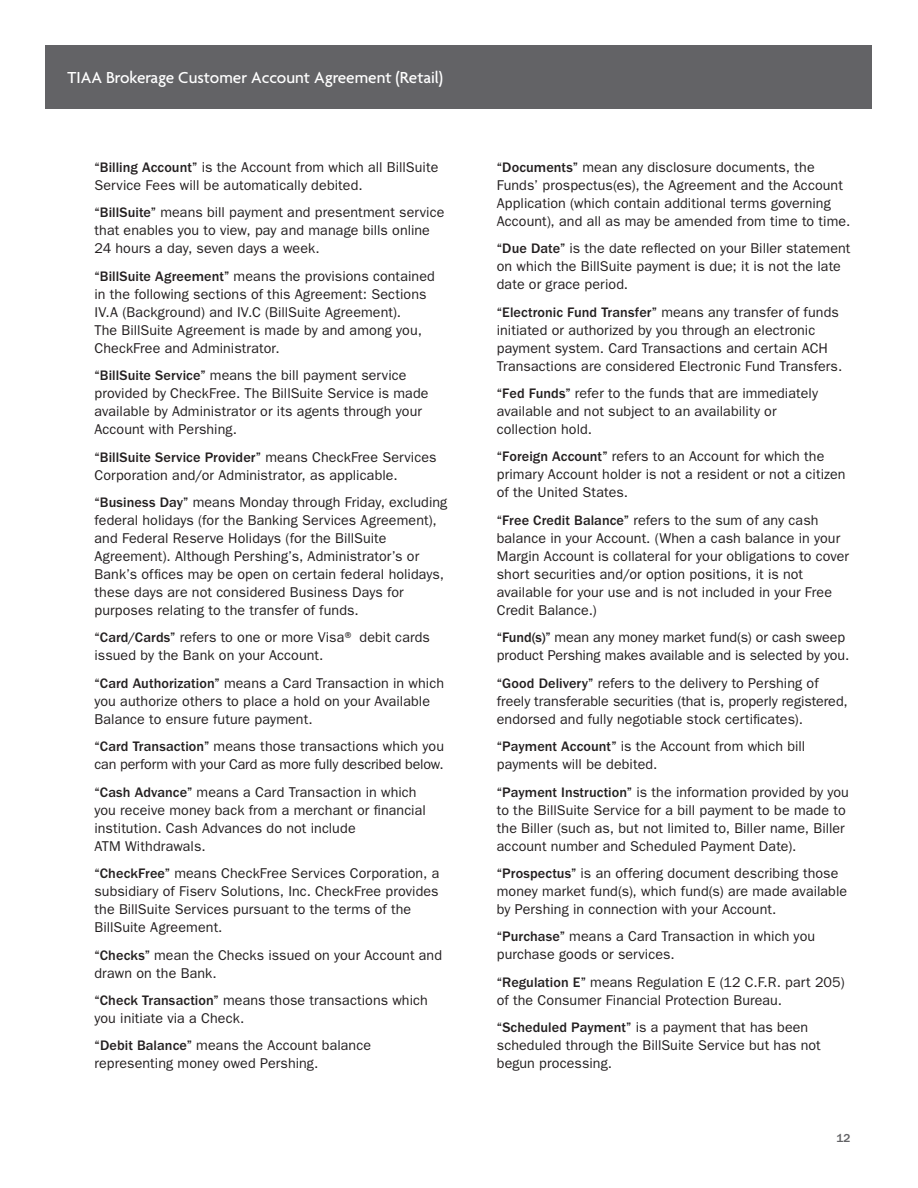
<style>
.page{position:relative;width:918px;height:1188px;background:#fff}
.page>*{position:absolute;margin:0;border:0;box-sizing:border-box;transform-origin:0 0}
.t1{font:500 17.25px "Agenda";color:#fff}
.t2{font:14.25px/18px "ITC Franklin Gothic Std";letter-spacing:.005em;color:#231f20}
.t3{font:500 12px "ITC Franklin Gothic Std";color:#636366}
.s1{font-weight:500}
</style>
<div class="page">
<div style="left:46px;top:46px;width:826px;height:63px;background:#636366"></div>
<p class="t1" style="left:68px;top:68px;width:377px">TIAA Brokerage Customer Account Agreement (Retail)</p>
<p class="t2" style="left:94px;top:158px;width:345px"><span class="s1">“Billing Account”</span> is the Account from which all BillSuite<br>Service Fees will be automatically debited.</p>
<p class="t2" style="left:94px;top:203px;width:351px"><span class="s1">“BillSuite”</span> means bill payment and presentment service that enables you to view, pay and manage bills online<br>24 hours a day, seven days a week.</p>
<p class="t2" style="left:94px;top:267px;width:342px"><span class="s1">“BillSuite Agreement”</span> means the provisions contained in the following sections of this Agreement: Sections IV.A (Background) and IV.C (BillSuite Agreement).<br>The BillSuite Agreement is made by and among you, CheckFree and Administrator.</p>
<p class="t2" style="left:94px;top:366px;width:336px"><span class="s1">“BillSuite Service”</span> means the bill payment service provided by CheckFree. The BillSuite Service is made available by Administrator or its agents through your Account with Pershing.</p>
<p class="t2" style="left:94px;top:448px;width:344px"><span class="s1">“BillSuite Service Provider”</span> means CheckFree Services<br>Corporation and/or Administrator, as applicable.</p>
<p class="t2" style="left:94px;top:493px;width:354px"><span class="s1">“Business Day”</span> means Monday through Friday, excluding federal holidays (for the Banking Services Agreement), and Federal Reserve Holidays (for the BillSuite Agreement). Although Pershing’s, Administrator’s or Bank’s offices may be open on certain federal holidays, these days are not considered Business Days for purposes relating to the transfer of funds.</p>
<p class="t2" style="left:94px;top:629px;width:337px"><span class="s1">“Card/Cards”</span> refers to one or more Visa® debit cards issued by the Bank on your Account.</p>
<p class="t2" style="left:94px;top:674px;width:351px"><span class="s1">“Card Authorization”</span> means a Card Transaction in which you authorize others to place a hold on your Available<br>Balance to ensure future payment.</p>
<p class="t2" style="left:94px;top:738px;width:351px"><span class="s1">“Card Transaction”</span> means those transactions which you can perform with your Card as more fully described below.</p>
<p class="t2" style="left:94px;top:783px;width:333px"><span class="s1">“Cash Advance”</span> means a Card Transaction in which you receive money back from a merchant or financial institution. Cash Advances do not include<br>ATM Withdrawals.</p>
<p class="t2" style="left:94px;top:864px;width:346px"><span class="s1">“CheckFree”</span> means CheckFree Services Corporation, a subsidiary of Fiserv Solutions, Inc. CheckFree provides the BillSuite Services pursuant to the terms of the BillSuite Agreement.</p>
<p class="t2" style="left:94px;top:946px;width:349px"><span class="s1">“Checks”</span> mean the Checks issued on your Account and drawn on the Bank.</p>
<p class="t2" style="left:94px;top:991px;width:335px"><span class="s1">“Check Transaction”</span> means those transactions which you initiate via a Check.</p>
<p class="t2" style="left:94px;top:1037px;width:278px"><span class="s1">“Debit Balance”</span> means the Account balance representing money owed Pershing.</p>
<p class="t2" style="left:497px;top:158px;width:355px"><span class="s1">“Documents”</span> mean any disclosure documents, the Funds’ prospectus(es), the Agreement and the Account Application (which contain additional terms governing Account), and all as may be amended from time to time.</p>
<p class="t2" style="left:497px;top:239px;width:355px"><span class="s1">“Due Date”</span> is the date reflected on your Biller statement on which the BillSuite payment is due; it is not the late date or grace period.</p>
<p class="t2" style="left:497px;top:303px;width:347px"><span class="s1">“Electronic Fund Transfer”</span> means any transfer of funds initiated or authorized by you through an electronic payment system. Card Transactions and certain ACH Transactions are considered Electronic Fund Transfers.</p>
<p class="t2" style="left:497px;top:384px;width:323px"><span class="s1">“Fed Funds”</span> refer to the funds that are immediately available and not subject to an availability or collection hold.</p>
<p class="t2" style="left:497px;top:448px;width:350px"><span class="s1">“Foreign Account”</span> refers to an Account for which the primary Account holder is not a resident or not a citizen of the United States.</p>
<p class="t2" style="left:497px;top:511px;width:354px"><span class="s1">“Free Credit Balance”</span> refers to the sum of any cash balance in your Account. (When a cash balance in your Margin Account is collateral for your obligations to cover short securities and/or option positions, it is not available for your use and is not included in your Free Credit Balance.)</p>
<p class="t2" style="left:497px;top:629px;width:354px"><span class="s1">“Fund(s)”</span> mean any money market fund(s) or cash sweep product Pershing makes available and is selected by you.</p>
<p class="t2" style="left:497px;top:674px;width:352px"><span class="s1">“Good Delivery”</span> refers to the delivery to Pershing of freely transferable securities (that is, properly registered, endorsed and fully negotiable stock certificates).</p>
<p class="t2" style="left:497px;top:737px;width:310px"><span class="s1">“Payment Account”</span> is the Account from which bill payments will be debited.</p>
<p class="t2" style="left:497px;top:783px;width:354px"><span class="s1">“Payment Instruction”</span> is the information provided by you to the BillSuite Service for a bill payment to be made to the Biller (such as, but not limited to, Biller name, Biller account number and Scheduled Payment Date).</p>
<p class="t2" style="left:497px;top:864px;width:352px"><span class="s1">“Prospectus”</span> is an offering document describing those money market fund(s), which fund(s) are made available by Pershing in connection with your Account.</p>
<p class="t2" style="left:497px;top:928px;width:320px"><span class="s1">“Purchase”</span> means a Card Transaction in which you purchase goods or services.</p>
<p class="t2" style="left:497px;top:973px;width:350px"><span class="s1">“Regulation E”</span> means Regulation E (12 C.F.R. part 205) of the Consumer Financial Protection Bureau.</p>
<p class="t2" style="left:497px;top:1019px;width:326px"><span class="s1">“Scheduled Payment”</span> is a payment that has been scheduled through the BillSuite Service but has not begun processing.</p>
<p class="t3" style="left:836px;top:1131px;width:16px">12</p>
</div>
